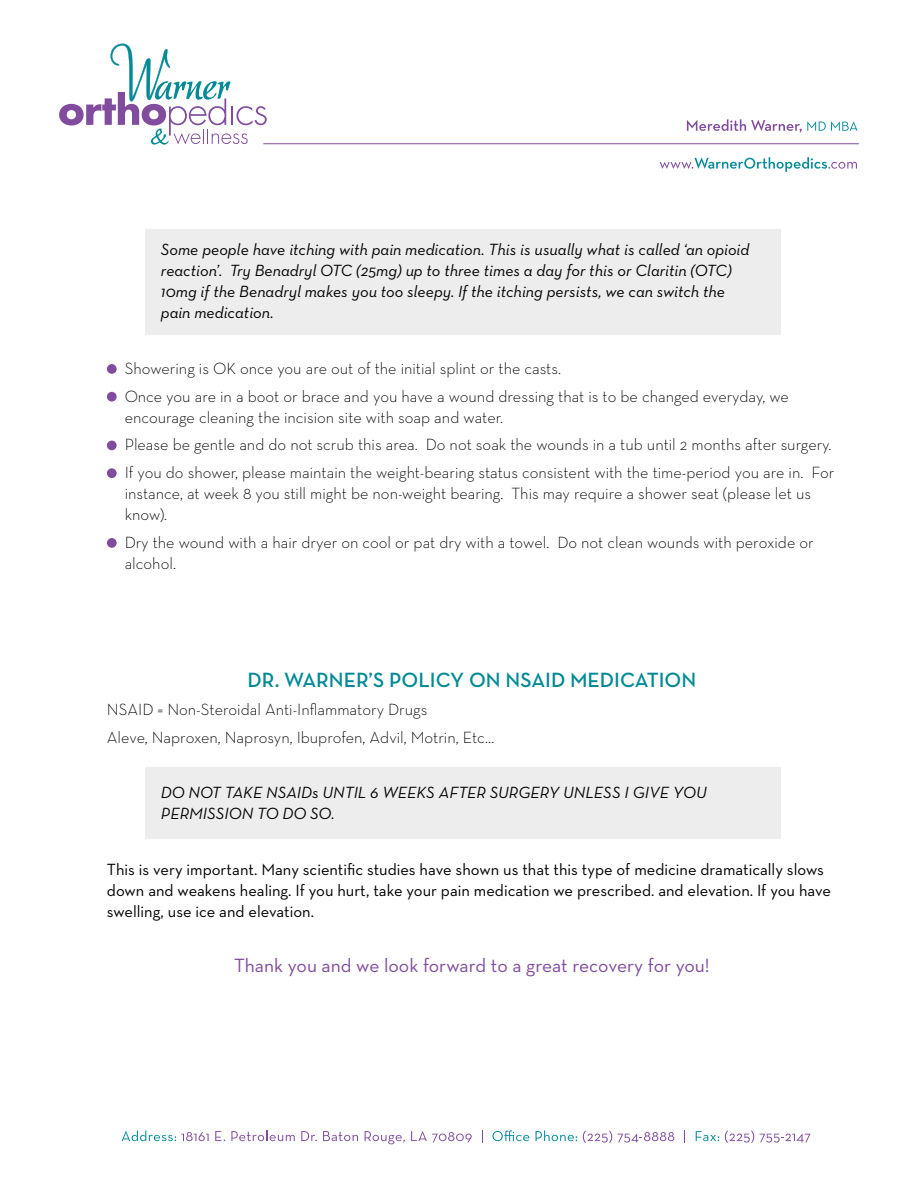
<style>
.page{position:relative;width:918px;height:1188px;background:#fff}
.page>*{position:absolute;margin:0;border:0;box-sizing:border-box;transform-origin:0 0}
.t1{font:600 21px "Neutra Text";color:#038a96}
.t2{font:19.5px "Neutra Text";color:#814c9e}
.t3{font:300 16.5px/27.8px "Neutra Text";color:#000}
.t4{font:italic 16.5px/21px "Neutra Text";color:#000}
.t5{font:16.5px/21px "Neutra Text";color:#000}
</style>
<div class="page">
<hr style="left:263px;top:143px;width:596px;height:1px;background:#814c9e">
<svg style="left:687px;top:119px;width:171px;height:14px"></svg>
<svg style="left:660px;top:157px;width:197px;height:15px"></svg>
<svg style="left:122px;top:1130px;width:87px;height:11px"></svg>
<svg style="left:215px;top:1131px;width:10px;height:10px"></svg>
<svg style="left:231px;top:1130px;width:64px;height:11px"></svg>
<svg style="left:301px;top:1131px;width:16px;height:10px"></svg>
<svg style="left:323px;top:1131px;width:35px;height:10px"></svg>
<svg style="left:365px;top:1131px;width:40px;height:13px"></svg>
<svg style="left:411px;top:1131px;width:61px;height:11px"></svg>
<svg style="left:482px;top:1130px;width:1px;height:13px"></svg>
<svg style="left:492px;top:1130px;width:37px;height:11px"></svg>
<svg style="left:536px;top:1130px;width:41px;height:11px"></svg>
<svg style="left:583px;top:1131px;width:29px;height:12px"></svg>
<svg style="left:618px;top:1132px;width:56px;height:11px"></svg>
<svg style="left:684px;top:1130px;width:1px;height:13px"></svg>
<svg style="left:696px;top:1131px;width:23px;height:10px"></svg>
<svg style="left:725px;top:1131px;width:29px;height:12px"></svg>
<svg style="left:760px;top:1134px;width:50px;height:9px"></svg>
<svg style="left:59px;top:44px;width:208px;height:101px"></svg>
<div style="left:145px;top:230px;width:635px;height:105px;background:#ededee"></div>
<div style="left:145px;top:767px;width:635px;height:71px;background:#ededee"></div>
<div style="left:107px;top:364px;width:10px;height:10px;background:#814c9e;border-radius:50%"></div>
<div style="left:107px;top:392px;width:10px;height:10px;background:#814c9e;border-radius:50%"></div>
<div style="left:107px;top:441px;width:10px;height:9px;background:#814c9e;border-radius:50%"></div>
<div style="left:107px;top:468px;width:10px;height:10px;background:#814c9e;border-radius:50%"></div>
<div style="left:107px;top:538px;width:10px;height:10px;background:#814c9e;border-radius:50%"></div>
<p class="t4" style="left:161px;top:239px;width:590px">Some people have itching with pain medication. This is usually what is called ‘an opioid reaction’. Try Benadryl OTC (25mg) up to three times a day for this or Claritin (OTC)<br>10mg if the Benadryl makes you too sleepy. If the itching persists, we can switch the pain medication.</p>
<p class="t3" style="left:125px;top:354px;width:666px">Showering is OK once you are out of the initial splint or the casts.<br>Once you are in a boot or brace and you have a wound dressing that is to be changed everyday, we</p>
<p class="t3" style="left:125px;top:403px;width:711px">encourage cleaning the incision site with soap and water.<br>Please be gentle and do not scrub this area. Do not soak the wounds in a tub until 2 months after surgery.<br>If you do shower, please maintain the weight-bearing status consistent with the time-period you are in. For</p>
<p class="t3" style="left:125px;top:483px;width:688px;line-height:21px">instance, at week 8 you still might be non-weight bearing. This may require a shower seat (please let us know).</p>
<p class="t3" style="left:125px;top:531px;width:691px;line-height:21px">Dry the wound with a hair dryer on cool or pat dry with a towel. Do not clean wounds with peroxide or alcohol.</p>
<p class="t1" style="left:248px;top:667px;width:270px">DR. WARNER’S POLICY ON NSAI</p>
<p class="t1" style="left:551px;top:667px;width:147px">D MEDICATION</p>
<p class="t3" style="left:107px;top:695px;width:389px">NSAID = Non-Steroidal Anti-Inflammatory Drugs<br>Aleve, Naproxen, Naprosyn, Ibuprofen, Advil, Motrin, Etc…</p>
<p class="t4" style="left:161px;top:782px;width:547px">DO NOT TAKE NSAIDs UNTIL 6 WEEKS AFTER SURGERY UNLESS I GIVE YOU<br>PERMISSION TO DO SO.</p>
<p class="t5" style="left:107px;top:858px;width:726px">This is very important. Many scientific studies have shown us that this type of medicine dramatically slows down and weakens healing. If you hurt, take your pain medication we prescribed. and elevation. If you have swelling, use ice and elevation.</p>
<p class="t2" style="left:234px;top:954px;width:477px">Thank you and we look forward to a great recovery for you!</p>
</div>
